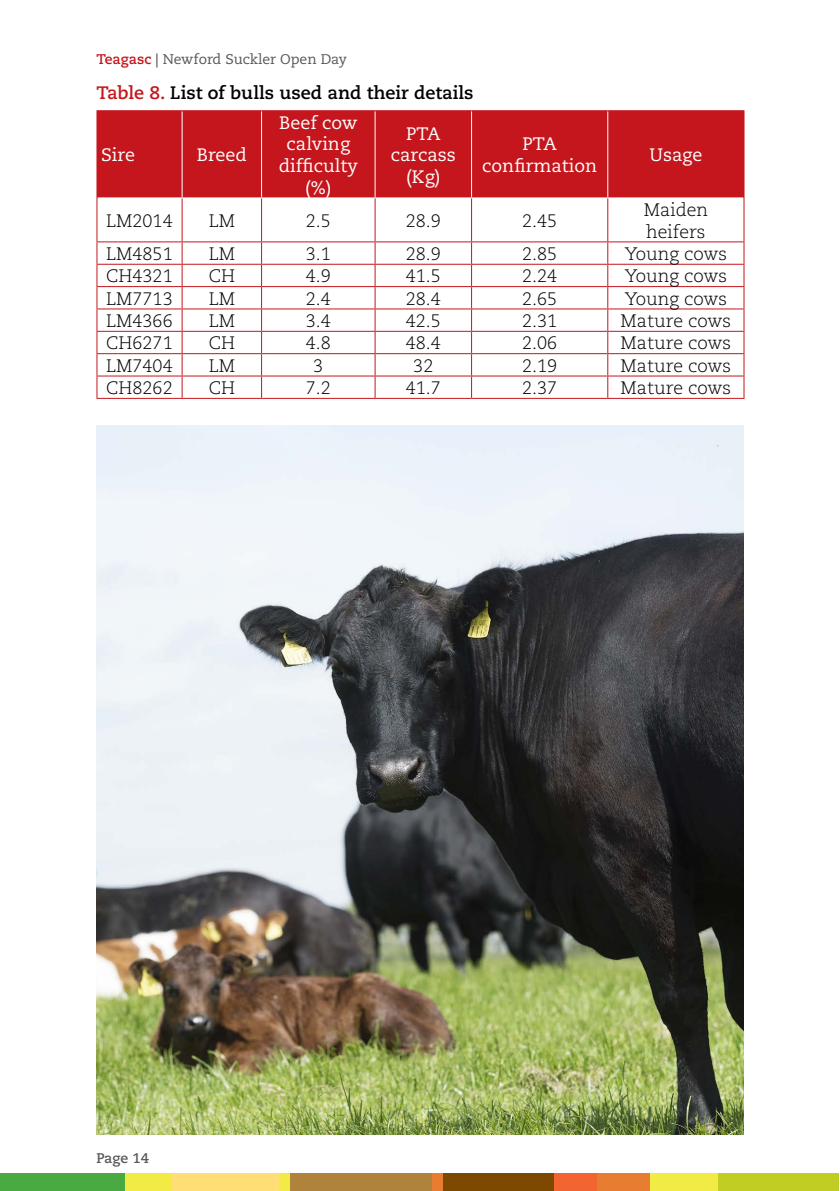
<style>
.page{position:relative;width:840px;height:1191px;background:#fff}
.page>*{position:absolute;margin:0;border:0;box-sizing:border-box;transform-origin:0 0}
.body_text__P{font:300 18px/21.6px "Caecilia LT Std";color:#000}
.table_header__auto-t{font:18px/21.6px "Caecilia LT Std";color:#fff;text-align:center}
.left_Col_table__P{font:300 18px "Caecilia LT Std";color:#000}
.table_title__P{font:700 18px "Caecilia LT Std";color:#000}
.t1{font:14px "Caecilia LT Std";color:#58585a}
.t2{font:700 14px "Caecilia LT Std";letter-spacing:-.005em;color:#58585a}
.s1{font-weight:700;color:#c4161c}
.s2{font-weight:700}
.s3{color:#c4161c}
</style>
<div class="page">
<div style="left:0;top:1173px;width:126px;height:18px;background:#49aa42"></div>
<div style="left:172px;top:1173px;width:107px;height:18px;background:#ffde75"></div>
<div style="left:125px;top:1173px;width:47px;height:18px;background:#f2eb46"></div>
<div style="left:289px;top:1173px;width:144px;height:18px;background:#af833b"></div>
<div style="left:279px;top:1173px;width:10px;height:18px;background:#f2eb46"></div>
<div style="left:442px;top:1173px;width:111px;height:18px;background:#7d4800"></div>
<div style="left:432px;top:1173px;width:10px;height:18px;background:#e87c30"></div>
<div style="left:596px;top:1173px;width:53px;height:18px;background:#e87c30"></div>
<div style="left:553px;top:1173px;width:43px;height:18px;background:#f26531"></div>
<div style="left:717px;top:1173px;width:121px;height:18px;background:#c2cd23"></div>
<div style="left:649px;top:1173px;width:68px;height:18px;background:#f2eb46"></div>
<div style="left:97px;top:111px;width:646px;height:86px;background:#c4161c"></div>
<hr style="left:181px;top:111px;width:1px;height:86px;background:#fff">
<hr style="left:261px;top:111px;width:1px;height:86px;background:#fff">
<hr style="left:374px;top:111px;width:1px;height:86px;background:#fff">
<hr style="left:471px;top:111px;width:1px;height:86px;background:#fff">
<hr style="left:607px;top:111px;width:1px;height:86px;background:#fff">
<hr style="left:181px;top:198px;width:1px;height:43px;background:#c4161c">
<hr style="left:261px;top:198px;width:1px;height:43px;background:#c4161c">
<hr style="left:374px;top:198px;width:1px;height:43px;background:#c4161c">
<hr style="left:471px;top:198px;width:1px;height:43px;background:#c4161c">
<hr style="left:607px;top:198px;width:1px;height:43px;background:#c4161c">
<hr style="left:96px;top:241px;width:86px;height:1px;background:#c4161c">
<hr style="left:182px;top:241px;width:79px;height:1px;background:#c4161c">
<hr style="left:261px;top:241px;width:114px;height:1px;background:#c4161c">
<hr style="left:375px;top:241px;width:96px;height:1px;background:#c4161c">
<hr style="left:471px;top:241px;width:136px;height:1px;background:#c4161c">
<hr style="left:607px;top:241px;width:137px;height:1px;background:#c4161c">
<hr style="left:96px;top:264px;width:86px;height:1px;background:#c4161c">
<hr style="left:182px;top:264px;width:79px;height:1px;background:#c4161c">
<hr style="left:261px;top:264px;width:114px;height:1px;background:#c4161c">
<hr style="left:375px;top:264px;width:96px;height:1px;background:#c4161c">
<hr style="left:471px;top:264px;width:136px;height:1px;background:#c4161c">
<hr style="left:607px;top:264px;width:137px;height:1px;background:#c4161c">
<hr style="left:96px;top:286px;width:86px;height:1px;background:#c4161c">
<hr style="left:182px;top:286px;width:79px;height:1px;background:#c4161c">
<hr style="left:261px;top:286px;width:114px;height:1px;background:#c4161c">
<hr style="left:375px;top:286px;width:96px;height:1px;background:#c4161c">
<hr style="left:471px;top:286px;width:136px;height:1px;background:#c4161c">
<hr style="left:607px;top:286px;width:137px;height:1px;background:#c4161c">
<hr style="left:96px;top:308px;width:86px;height:1px;background:#c4161c">
<hr style="left:182px;top:308px;width:79px;height:1px;background:#c4161c">
<hr style="left:261px;top:308px;width:114px;height:1px;background:#c4161c">
<hr style="left:375px;top:308px;width:96px;height:1px;background:#c4161c">
<hr style="left:471px;top:308px;width:136px;height:1px;background:#c4161c">
<hr style="left:607px;top:308px;width:137px;height:1px;background:#c4161c">
<hr style="left:96px;top:331px;width:86px;height:1px;background:#c4161c">
<hr style="left:182px;top:331px;width:79px;height:1px;background:#c4161c">
<hr style="left:261px;top:331px;width:114px;height:1px;background:#c4161c">
<hr style="left:375px;top:331px;width:96px;height:1px;background:#c4161c">
<hr style="left:471px;top:331px;width:136px;height:1px;background:#c4161c">
<hr style="left:607px;top:331px;width:137px;height:1px;background:#c4161c">
<hr style="left:96px;top:353px;width:86px;height:1px;background:#c4161c">
<hr style="left:182px;top:353px;width:79px;height:1px;background:#c4161c">
<hr style="left:261px;top:353px;width:114px;height:1px;background:#c4161c">
<hr style="left:375px;top:353px;width:96px;height:1px;background:#c4161c">
<hr style="left:471px;top:353px;width:136px;height:1px;background:#c4161c">
<hr style="left:607px;top:353px;width:137px;height:1px;background:#c4161c">
<hr style="left:96px;top:375px;width:86px;height:1px;background:#c4161c">
<hr style="left:182px;top:375px;width:79px;height:1px;background:#c4161c">
<svg style="left:181px;top:242px;width:1px;height:156px"></svg>
<hr style="left:261px;top:375px;width:114px;height:1px;background:#c4161c">
<svg style="left:261px;top:242px;width:1px;height:156px"></svg>
<hr style="left:375px;top:375px;width:96px;height:1px;background:#c4161c">
<svg style="left:374px;top:242px;width:1px;height:156px"></svg>
<hr style="left:471px;top:375px;width:136px;height:1px;background:#c4161c">
<svg style="left:471px;top:242px;width:1px;height:156px"></svg>
<hr style="left:607px;top:375px;width:137px;height:1px;background:#c4161c">
<svg style="left:607px;top:242px;width:1px;height:156px"></svg>
<hr style="left:96px;top:110px;width:86px;height:1px;background:#c4161c">
<hr style="left:96px;top:111px;width:1px;height:87px;background:#c4161c">
<hr style="left:182px;top:110px;width:79px;height:1px;background:#c4161c">
<hr style="left:261px;top:110px;width:114px;height:1px;background:#c4161c">
<hr style="left:375px;top:110px;width:96px;height:1px;background:#c4161c">
<hr style="left:471px;top:110px;width:136px;height:1px;background:#c4161c">
<hr style="left:607px;top:110px;width:137px;height:1px;background:#c4161c">
<hr style="left:743px;top:111px;width:1px;height:87px;background:#c4161c">
<hr style="left:96px;top:198px;width:1px;height:43px;background:#c4161c">
<hr style="left:743px;top:198px;width:1px;height:43px;background:#c4161c">
<svg style="left:96px;top:242px;width:1px;height:156px"></svg>
<svg style="left:743px;top:242px;width:1px;height:156px"></svg>
<hr style="left:96px;top:398px;width:86px;height:1px;background:#c4161c">
<hr style="left:182px;top:398px;width:79px;height:1px;background:#c4161c">
<hr style="left:261px;top:398px;width:114px;height:1px;background:#c4161c">
<hr style="left:375px;top:398px;width:96px;height:1px;background:#c4161c">
<hr style="left:471px;top:398px;width:136px;height:1px;background:#c4161c">
<hr style="left:607px;top:398px;width:137px;height:1px;background:#c4161c">
<img style="left:96px;top:425px;width:647px;height:709px">
<p class="t1" style="left:96px;top:51px;width:252px"><span class="s1">Teagasc</span> <span class="s2">|</span> Newford Suckler Open Day</p>
<p class="table_title__P" style="left:96px;top:82px;width:378px"><span class="s3">Table 8.</span> List of bulls used and their details</p>
<p class="table_header__auto-t" style="left:101px;top:145px;width:35px">Sire</p>
<p class="table_header__auto-t" style="left:197px;top:145px;width:52px">Breed</p>
<p class="table_header__auto-t" style="left:278px;top:112px;width:80px">Beef cow calving difficulty (%)</p>
<p class="table_header__auto-t" style="left:391px;top:123px;width:66px">PTA carcass (Kg)</p>
<p class="table_header__auto-t" style="left:482px;top:134px;width:116px">PTA confirmation</p>
<p class="table_header__auto-t" style="left:649px;top:145px;width:55px">Usage</p>
<p class="left_Col_table__P" style="left:106px;top:210px;width:68px">LM2014</p>
<p class="body_text__P" style="left:208px;top:210px;width:28px">LM</p>
<p class="body_text__P" style="left:305px;top:210px;width:27px">2.5</p>
<p class="body_text__P" style="left:405px;top:210px;width:37px">28.9</p>
<p class="body_text__P" style="left:522px;top:210px;width:37px">2.45</p>
<p class="body_text__P" style="left:643px;top:199px;width:66px">Maiden heifers</p>
<p class="left_Col_table__P" style="left:106px;top:244px;width:68px">LM4851</p>
<p class="body_text__P" style="left:208px;top:243px;width:28px">LM</p>
<p class="body_text__P" style="left:305px;top:243px;width:27px">3.1</p>
<p class="body_text__P" style="left:405px;top:243px;width:37px">28.9</p>
<p class="body_text__P" style="left:522px;top:243px;width:37px">2.85</p>
<p class="body_text__P" style="left:624px;top:243px;width:104px">Young cows</p>
<p class="left_Col_table__P" style="left:106px;top:266px;width:68px">CH4321</p>
<p class="body_text__P" style="left:208px;top:266px;width:28px">CH</p>
<p class="body_text__P" style="left:305px;top:266px;width:27px">4.9</p>
<p class="body_text__P" style="left:405px;top:266px;width:37px">41.5</p>
<p class="body_text__P" style="left:522px;top:266px;width:37px">2.24</p>
<p class="body_text__P" style="left:624px;top:266px;width:104px">Young cows</p>
<p class="left_Col_table__P" style="left:106px;top:288px;width:68px">LM7713</p>
<p class="body_text__P" style="left:208px;top:288px;width:28px">LM</p>
<p class="body_text__P" style="left:305px;top:288px;width:27px">2.4</p>
<p class="body_text__P" style="left:405px;top:288px;width:37px">28.4</p>
<p class="body_text__P" style="left:522px;top:288px;width:37px">2.65</p>
<p class="body_text__P" style="left:624px;top:288px;width:104px">Young cows</p>
<p class="left_Col_table__P" style="left:106px;top:311px;width:68px">LM4366</p>
<p class="body_text__P" style="left:208px;top:310px;width:28px">LM</p>
<p class="body_text__P" style="left:305px;top:310px;width:27px">3.4</p>
<p class="body_text__P" style="left:405px;top:310px;width:37px">42.5</p>
<p class="body_text__P" style="left:522px;top:310px;width:37px">2.31</p>
<p class="body_text__P" style="left:620px;top:310px;width:112px">Mature cows</p>
<p class="left_Col_table__P" style="left:106px;top:333px;width:68px">CH6271</p>
<p class="body_text__P" style="left:208px;top:333px;width:28px">CH</p>
<p class="body_text__P" style="left:305px;top:333px;width:27px">4.8</p>
<p class="body_text__P" style="left:405px;top:333px;width:37px">48.4</p>
<p class="body_text__P" style="left:522px;top:333px;width:37px">2.06</p>
<p class="body_text__P" style="left:620px;top:333px;width:112px">Mature cows</p>
<p class="left_Col_table__P" style="left:106px;top:355px;width:68px">LM7404</p>
<p class="body_text__P" style="left:208px;top:355px;width:28px">LM</p>
<p class="body_text__P" style="left:313px;top:355px;width:12px">3</p>
<p class="body_text__P" style="left:413px;top:355px;width:22px">32</p>
<p class="body_text__P" style="left:522px;top:355px;width:37px">2.19</p>
<p class="body_text__P" style="left:620px;top:355px;width:112px">Mature cows</p>
<p class="left_Col_table__P" style="left:106px;top:378px;width:68px">CH8262</p>
<p class="body_text__P" style="left:208px;top:377px;width:28px">CH</p>
<p class="body_text__P" style="left:305px;top:377px;width:27px">7.2</p>
<p class="body_text__P" style="left:405px;top:377px;width:37px">41.7</p>
<p class="body_text__P" style="left:522px;top:377px;width:37px">2.37</p>
<p class="body_text__P" style="left:620px;top:377px;width:112px">Mature cows</p>
<p class="t2" style="left:96px;top:1149px;width:54px">Page 14</p>
</div>
